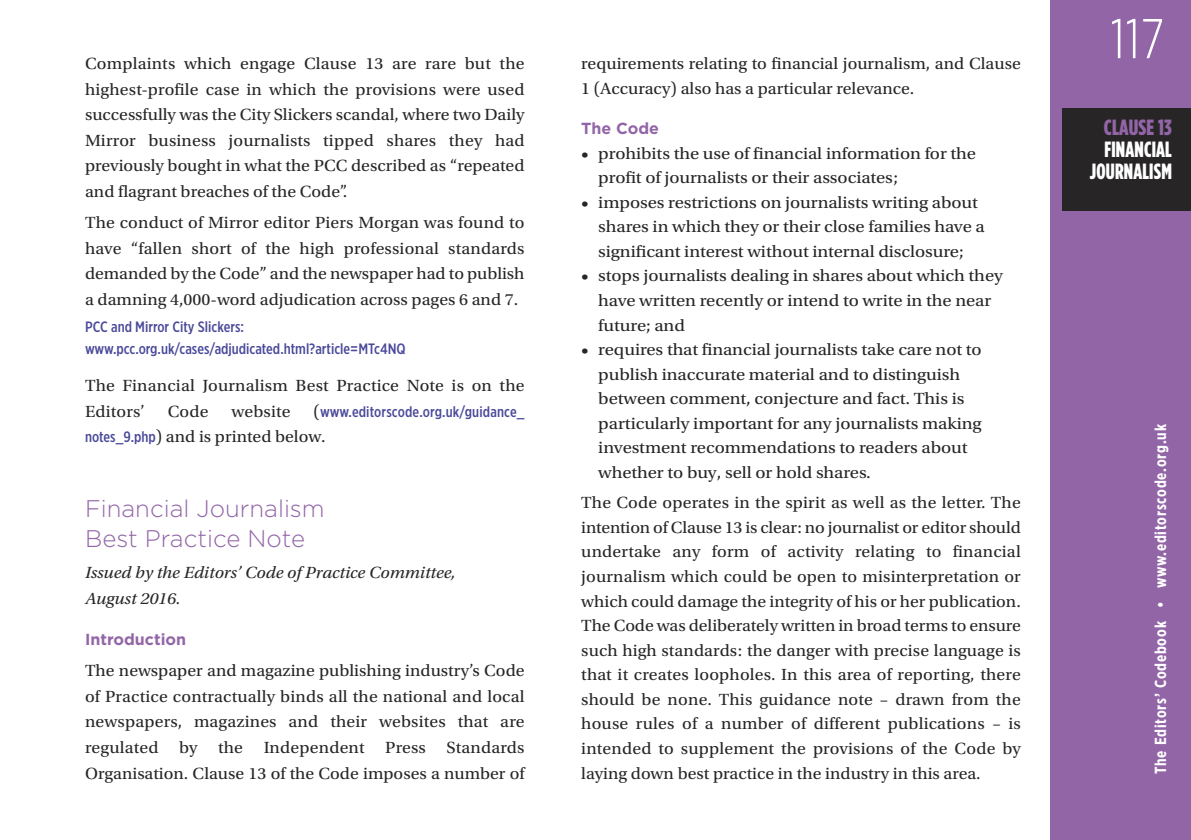
<style>
.page{position:relative;width:1191px;height:840px;background:#fff}
.page>*{position:absolute;margin:0;border:0;box-sizing:border-box;transform-origin:0 0}
.t1{font:300 56px "Gotham Extra Narrow";color:#fff}
.t2{font:300 24px/30.4px "Gotham";color:#9265a7}
.t3{font:900 22px/22px "Gotham Cond";letter-spacing:.01em;color:#fff;text-align:right;scale:.94 1}
.t4{font:900 22px "Gotham Cond";letter-spacing:.01em;color:#9265a7}
.t5{font:17px/25.6px "Utopia Std";letter-spacing:-.005em;color:#272526;text-align:justify;scale:1.05 1}
.t6{font:17px/24.6px "Utopia Std";letter-spacing:-.005em;color:#272526;scale:1.1 1}
.t7{font:italic 17px/25.6px "Utopia Std";color:#272526;scale:1.05 1}
.t8{font:700 16px "Gotham Extra Narrow";letter-spacing:.05em;color:#fff}
.t9{font:700 16px "Gotham";color:#9265a7}
.t10{font:500 15px/21.6px "Gotham Extra Narrow";color:#4a499a}
.s1{font-family:"Utopia Std";font-weight:400;font-size:17px;color:#272526}
.s2{font-family:"Gotham Extra Narrow";font-weight:500;font-size:15px;color:#4a499a}
</style>
<div class="page">
<div style="left:1050px;top:0;width:141px;height:839px;background:#9265a7"></div>
<div style="left:1062px;top:108px;width:129px;height:102px;background:#272526"></div>
<p class="t5" style="left:85px;top:52px;width:420px">Complaints which engage Clause 13 are rare but the highest-profile case in which the provisions were used successfully was the City Slickers scandal, where two Daily Mirror business journalists tipped shares they had previously bought in what the PCC described as “repeated and flagrant breaches of the Code”.</p>
<p class="t5" style="left:85px;top:211px;width:420px">The conduct of Mirror editor Piers Morgan was found to have “fallen short of the high professional standards demanded by the Code” and the newspaper had to publish a damning 4,000-word adjudication across pages 6 and 7.</p>
<p class="t10" style="left:85px;top:316px;width:322px">PCC and Mirror City Slickers: www.pcc.org.uk/cases/adjudicated.html?article=MTc4NQ</p>
<p class="t5" style="left:85px;top:374px;width:420px">The Financial Journalism Best Practice Note is on the<br>Editors’</p>
<p class="t5" style="left:168px;top:399px;width:40px">Code</p>
<p class="t5" style="left:231px;top:399px;width:58px">website</p>
<p class="t10" style="left:313px;top:400px;width:213px"><span class="s1">(</span>www.editorscode.org.uk/guidance_</p>
<p class="t5" style="left:85px;top:425px;width:231px"><span class="s2">notes_9.php</span>) and is printed below.</p>
<h2 class="t2" style="left:85px;top:494px;width:241px">Financial Journalism<br>Best Practice Note</h2>
<p class="t7" style="left:85px;top:561px;width:354px">Issued by the Editors’ Code of Practice Committee,<br>August 2016.</p>
<p class="t9" style="left:85px;top:633px;width:103px">Introduction</p>
<p class="t5" style="left:85px;top:659px;width:420px">The newspaper and magazine publishing industry’s Code of Practice contractually binds all the national and local newspapers, magazines and their websites that are regulated by the Independent Press Standards Organisation. Clause 13 of the Code imposes a number of</p>
<p class="t5" style="left:581px;top:53px;width:420px;line-height:24.6px">requirements relating to financial journalism, and Clause<br>1 (Accuracy) also has a particular relevance.</p>
<p class="t9" style="left:581px;top:123px;width:79px">The Code</p>
<p class="t6" style="left:598px;top:142px;width:345px;text-indent:-17px">• prohibits the use of financial information for the profit of journalists or their associates;</p>
<p class="t6" style="left:598px;top:191px;width:353px;text-indent:-17px">• imposes restrictions on journalists writing about shares in which they or their close families have a significant interest without internal disclosure;</p>
<p class="t6" style="left:598px;top:265px;width:369px;text-indent:-17px">• stops journalists dealing in shares about which they have written recently or intend to write in the near future; and</p>
<p class="t6" style="left:598px;top:338px;width:350px;text-indent:-17px">• requires that financial journalists take care not to publish inaccurate material and to distinguish between comment, conjecture and fact. This is particularly important for any journalists making investment recommendations to readers about whether to buy, sell or hold shares.</p>
<p class="t5" style="left:581px;top:491px;width:420px;line-height:24.6px">The Code operates in the spirit as well as the letter. The intention of Clause 13 is clear: no journalist or editor should undertake any form of activity relating to financial journalism which could be open to misinterpretation or which could damage the integrity of his or her publication.<br>The Code was deliberately written in broad terms to ensure such high standards: the danger with precise language is that it creates loopholes. In this area of reporting, there should be none. This guidance note – drawn from the house rules of a number of different publications – is intended to supplement the provisions of the Code by laying down best practice in the industry in this area.</p>
<h1 class="t1" style="left:1110px;top:6px;width:56px">117</h1>
<p class="t4" style="left:1104px;top:114px;width:69px">CLAUSE 13</p>
<p class="t3" style="left:1089px;top:138px;width:89px">FINANCIAL<br>JOURNALISM</p>
<p class="t8" style="left:1151px;top:773px;width:351px;rotate:-90deg">The Editors’ Codebook • www.editorscode.org.uk</p>
</div>
